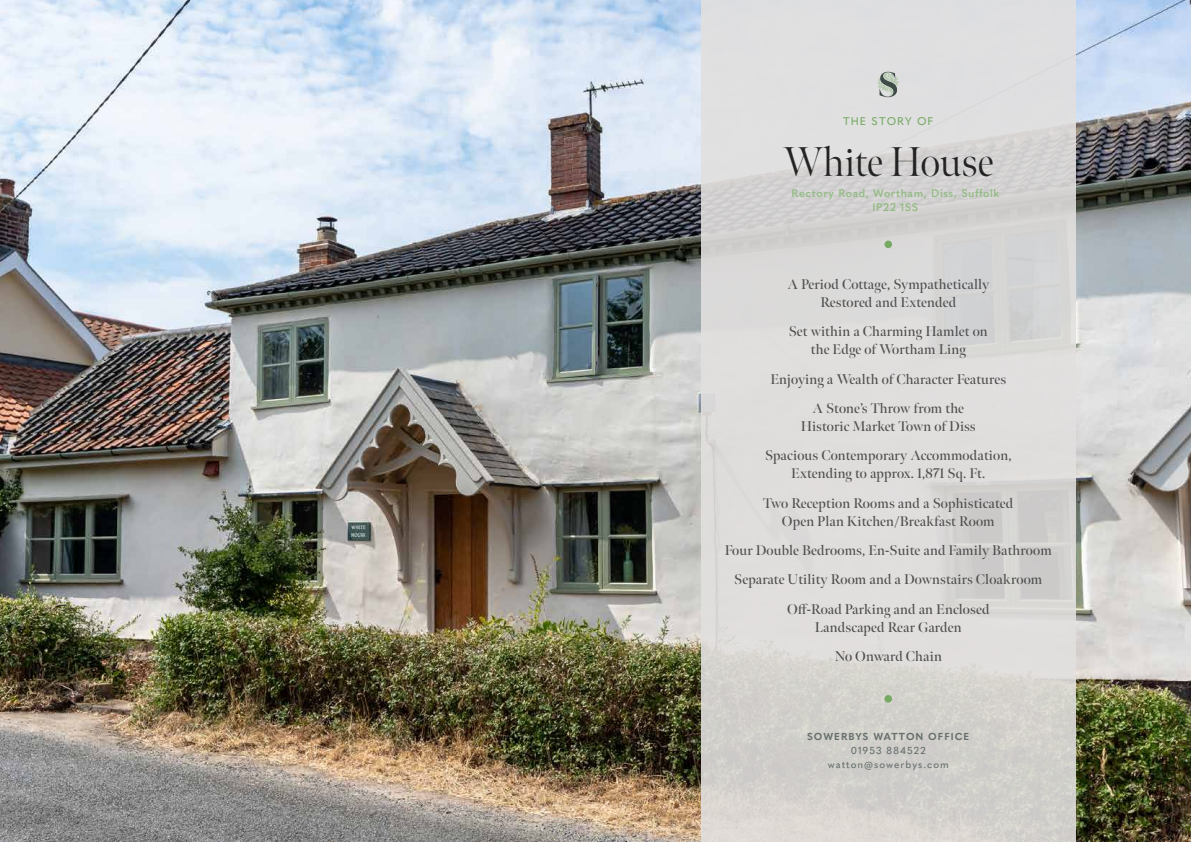
<style>
.page{position:relative;width:1191px;height:842px;background:#fff}
.page>*{position:absolute;margin:0;border:0;box-sizing:border-box;transform-origin:0 0}
.t1{font:300 41.5px "Meno Banner";color:#232323}
.t2{font:600 14px/29.3px "Meno Banner";letter-spacing:.01em;color:#4f4f4f;text-align:center}
.t3{font:600 11px/14px "Quasimoda";letter-spacing:.05em;color:#91bb82;text-align:center}
.t4{font:500 11px "Quasimoda";letter-spacing:.1em;color:#76aa63}
.t5{font:500 10px/14px "Quasimoda";letter-spacing:.1em;color:#656f6c;text-align:center}
.t6{font:700 10px "Quasimoda";letter-spacing:.1em;color:#656f6c}
</style>
<div class="page">
<img style="left:0;top:0;width:1191px;height:842px">
<svg style="left:701px;top:0;width:374px;height:842px;background:#d9d8d7"></svg>
<div style="left:884px;top:241px;width:8px;height:7px;background:#76aa63;border-radius:50%"></div>
<div style="left:884px;top:695px;width:8px;height:8px;background:#76aa63;border-radius:50%"></div>
<svg style="left:877px;top:72px;width:21px;height:25px"></svg>
<p class="t4" style="left:843px;top:113px;width:92px">THE STORY OF</p>
<h1 class="t1" style="left:783px;top:137px;width:212px">White House</h1>
<p class="t3" style="left:791px;top:186px;width:209px">Rectory Road, Wortham, Diss, Suffolk<br>IP22 1SS</p>
<p class="t2" style="left:787px;top:275px;width:203px;line-height:18px">A Period Cottage, Sympathetically<br>Restored and Extended</p>
<p class="t2" style="left:788px;top:322px;width:200px;line-height:18px">Set within a Charming Hamlet on the Edge of Wortham Ling</p>
<p class="t2" style="left:770px;top:364px;width:237px">Enjoying a Wealth of Character Features<br>A Stone’s Throw from the</p>
<p class="t2" style="left:765px;top:412px;width:248px">Historic Market Town of Diss<br>Spacious Contemporary Accommodation,</p>
<p class="t2" style="left:763px;top:459px;width:251px">Extending to approx. 1,871 Sq. Ft.<br>Two Reception Rooms and a Sophisticated</p>
<p class="t2" style="left:724px;top:506px;width:329px">Open Plan Kitchen/Breakfast Room<br>Four Double Bedrooms, En-Suite and Family Bathroom Separate Utility Room and a Downstairs Cloakroom Off-Road Parking and an Enclosed</p>
<p class="t2" style="left:815px;top:612px;width:148px">Landscaped Rear Garden<br>No Onward Chain</p>
<p class="t6" style="left:807px;top:728px;width:164px">SOWERBYS WATTON OFFICE</p>
<p class="t5" style="left:828px;top:742px;width:122px">01953 884522 watton@sowerbys.com</p>
</div>
